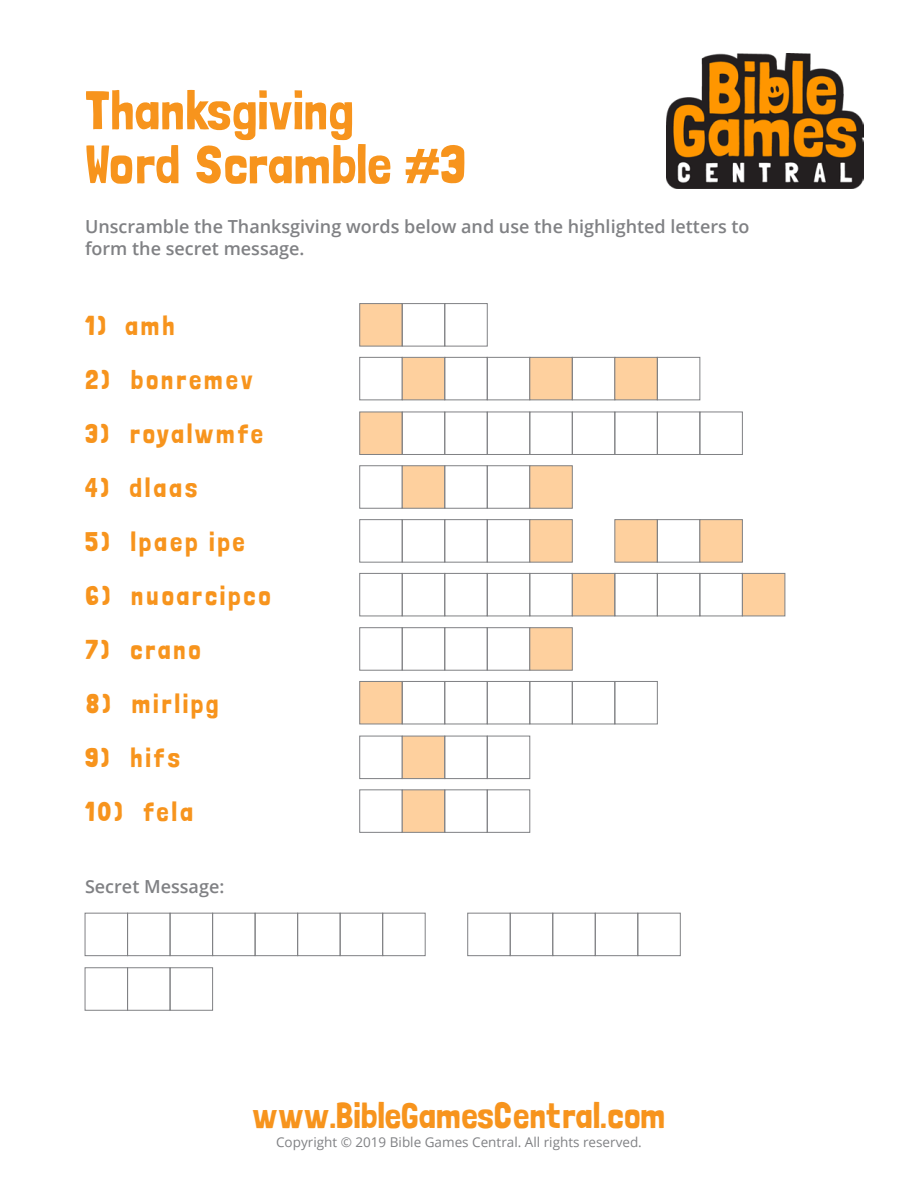
<style>
.page{position:relative;width:918px;height:1188px;background:#fff}
.page>*{position:absolute;margin:0;border:0;box-sizing:border-box;transform-origin:0 0}
.t1{font:54px/54px "Londrina Solid";color:#f7941d}
.t2{font:36px "Londrina Solid";color:#f7941d}
.t3{font:27px "Londrina Solid";letter-spacing:.1em;color:#f7941d}
.t4{font:600 18px/21.6px "Open Sans";color:#808184}
.t5{font:13.5px "Open Sans";color:#808184}
</style>
<div class="page">
<img style="left:667px;top:54px;width:197px;height:135px">
<div style="left:85px;top:913px;width:43px;height:43px;border:1px solid #808184"></div>
<div style="left:85px;top:967px;width:43px;height:44px;border:1px solid #808184"></div>
<div style="left:127px;top:913px;width:43px;height:43px;border:1px solid #808184"></div>
<div style="left:127px;top:967px;width:43px;height:44px;border:1px solid #808184"></div>
<div style="left:170px;top:913px;width:43px;height:43px;border:1px solid #808184"></div>
<div style="left:170px;top:967px;width:43px;height:44px;border:1px solid #808184"></div>
<div style="left:212px;top:913px;width:43px;height:43px;border:1px solid #808184"></div>
<div style="left:255px;top:913px;width:43px;height:43px;border:1px solid #808184"></div>
<div style="left:297px;top:913px;width:44px;height:43px;border:1px solid #808184"></div>
<div style="left:340px;top:913px;width:43px;height:43px;border:1px solid #808184"></div>
<div style="left:382px;top:913px;width:44px;height:43px;border:1px solid #808184"></div>
<div style="left:510px;top:913px;width:43px;height:43px;border:1px solid #808184"></div>
<div style="left:467px;top:913px;width:44px;height:43px;border:1px solid #808184"></div>
<div style="left:552px;top:913px;width:44px;height:43px;border:1px solid #808184"></div>
<div style="left:595px;top:913px;width:43px;height:43px;border:1px solid #808184"></div>
<div style="left:637px;top:913px;width:44px;height:43px;border:1px solid #808184"></div>
<div style="left:359px;top:303px;width:44px;height:43px;background:#fed09e;border:1px solid #808184"></div>
<div style="left:359px;top:357px;width:44px;height:43px;border:1px solid #808184"></div>
<div style="left:359px;top:412px;width:44px;height:43px;background:#fed09e;border:1px solid #808184"></div>
<div style="left:359px;top:465px;width:44px;height:44px;border:1px solid #808184"></div>
<div style="left:359px;top:519px;width:44px;height:44px;border:1px solid #808184"></div>
<div style="left:359px;top:573px;width:44px;height:43px;border:1px solid #808184"></div>
<div style="left:359px;top:627px;width:44px;height:44px;border:1px solid #808184"></div>
<div style="left:359px;top:681px;width:44px;height:43px;background:#fed09e;border:1px solid #808184"></div>
<div style="left:359px;top:736px;width:44px;height:43px;border:1px solid #808184"></div>
<div style="left:359px;top:789px;width:44px;height:44px;border:1px solid #808184"></div>
<div style="left:402px;top:303px;width:43px;height:43px;border:1px solid #808184"></div>
<div style="left:402px;top:357px;width:43px;height:43px;background:#fed09e;border:1px solid #808184"></div>
<div style="left:402px;top:412px;width:43px;height:43px;border:1px solid #808184"></div>
<div style="left:402px;top:465px;width:43px;height:44px;background:#fed09e;border:1px solid #808184"></div>
<div style="left:402px;top:519px;width:43px;height:44px;border:1px solid #808184"></div>
<div style="left:402px;top:573px;width:43px;height:43px;border:1px solid #808184"></div>
<div style="left:402px;top:627px;width:43px;height:44px;border:1px solid #808184"></div>
<div style="left:402px;top:681px;width:43px;height:43px;border:1px solid #808184"></div>
<div style="left:402px;top:736px;width:43px;height:43px;background:#fed09e;border:1px solid #808184"></div>
<div style="left:402px;top:789px;width:43px;height:44px;background:#fed09e;border:1px solid #808184"></div>
<div style="left:444px;top:303px;width:44px;height:43px;border:1px solid #808184"></div>
<div style="left:444px;top:357px;width:44px;height:43px;border:1px solid #808184"></div>
<div style="left:444px;top:412px;width:44px;height:43px;border:1px solid #808184"></div>
<div style="left:444px;top:465px;width:44px;height:44px;border:1px solid #808184"></div>
<div style="left:444px;top:519px;width:44px;height:44px;border:1px solid #808184"></div>
<div style="left:444px;top:573px;width:44px;height:43px;border:1px solid #808184"></div>
<div style="left:444px;top:627px;width:44px;height:44px;border:1px solid #808184"></div>
<div style="left:444px;top:681px;width:44px;height:43px;border:1px solid #808184"></div>
<div style="left:444px;top:736px;width:44px;height:43px;border:1px solid #808184"></div>
<div style="left:444px;top:789px;width:44px;height:44px;border:1px solid #808184"></div>
<div style="left:487px;top:357px;width:43px;height:43px;border:1px solid #808184"></div>
<div style="left:487px;top:412px;width:43px;height:43px;border:1px solid #808184"></div>
<div style="left:487px;top:465px;width:43px;height:44px;border:1px solid #808184"></div>
<div style="left:487px;top:519px;width:43px;height:44px;border:1px solid #808184"></div>
<div style="left:487px;top:573px;width:43px;height:43px;border:1px solid #808184"></div>
<div style="left:487px;top:627px;width:43px;height:44px;border:1px solid #808184"></div>
<div style="left:487px;top:681px;width:43px;height:43px;border:1px solid #808184"></div>
<div style="left:487px;top:736px;width:43px;height:43px;border:1px solid #808184"></div>
<div style="left:487px;top:789px;width:43px;height:44px;border:1px solid #808184"></div>
<div style="left:529px;top:357px;width:44px;height:43px;background:#fed09e;border:1px solid #808184"></div>
<div style="left:529px;top:412px;width:44px;height:43px;border:1px solid #808184"></div>
<div style="left:529px;top:465px;width:44px;height:44px;background:#fed09e;border:1px solid #808184"></div>
<div style="left:529px;top:519px;width:44px;height:44px;background:#fed09e;border:1px solid #808184"></div>
<div style="left:529px;top:573px;width:44px;height:43px;border:1px solid #808184"></div>
<div style="left:529px;top:627px;width:44px;height:44px;background:#fed09e;border:1px solid #808184"></div>
<div style="left:529px;top:681px;width:44px;height:43px;border:1px solid #808184"></div>
<div style="left:572px;top:357px;width:43px;height:43px;border:1px solid #808184"></div>
<div style="left:572px;top:412px;width:43px;height:43px;border:1px solid #808184"></div>
<div style="left:572px;top:573px;width:43px;height:43px;background:#fed09e;border:1px solid #808184"></div>
<div style="left:572px;top:681px;width:43px;height:43px;border:1px solid #808184"></div>
<div style="left:614px;top:357px;width:44px;height:43px;background:#fed09e;border:1px solid #808184"></div>
<div style="left:614px;top:412px;width:44px;height:43px;border:1px solid #808184"></div>
<div style="left:614px;top:519px;width:44px;height:44px;background:#fed09e;border:1px solid #808184"></div>
<div style="left:614px;top:573px;width:44px;height:43px;border:1px solid #808184"></div>
<div style="left:614px;top:681px;width:44px;height:43px;border:1px solid #808184"></div>
<div style="left:657px;top:357px;width:43px;height:43px;border:1px solid #808184"></div>
<div style="left:657px;top:412px;width:43px;height:43px;border:1px solid #808184"></div>
<div style="left:657px;top:519px;width:43px;height:44px;border:1px solid #808184"></div>
<div style="left:657px;top:573px;width:43px;height:43px;border:1px solid #808184"></div>
<div style="left:699px;top:412px;width:44px;height:43px;border:1px solid #808184"></div>
<div style="left:699px;top:519px;width:44px;height:44px;background:#fed09e;border:1px solid #808184"></div>
<div style="left:699px;top:573px;width:44px;height:43px;border:1px solid #808184"></div>
<div style="left:742px;top:573px;width:43px;height:43px;background:#fed09e;border:1px solid #808184"></div>
<h1 class="t1" style="left:85px;top:83px;width:382px">Thanksgiving<br>Word Scramble #3</h1>
<p class="t4" style="left:85px;top:215px;width:666px">Unscramble the Thanksgiving words below and use the highlighted letters to form the secret message.</p>
<h3 class="t3" style="left:85px;top:310px;width:91px">1) amh</h3>
<h3 class="t3" style="left:85px;top:364px;width:169px">2) bonremev</h3>
<h3 class="t3" style="left:85px;top:418px;width:180px">3) royalwmfe</h3>
<h3 class="t3" style="left:85px;top:472px;width:114px">4) dlaas</h3>
<h3 class="t3" style="left:85px;top:526px;width:161px">5) lpaep ipe</h3>
<h3 class="t3" style="left:85px;top:580px;width:187px">6) nuoarcipco</h3>
<h3 class="t3" style="left:85px;top:634px;width:117px">7) crano</h3>
<h3 class="t3" style="left:85px;top:688px;width:135px">8) mirlipg</h3>
<h3 class="t3" style="left:85px;top:742px;width:97px">9) hifs</h3>
<h3 class="t3" style="left:85px;top:796px;width:110px">10) fela</h3>
<p class="t4" style="left:85px;top:875px;width:141px">Secret Message:</p>
<h2 class="t2" style="left:252px;top:1095px;width:415px">www.BibleGamesCentral.com</h2>
<p class="t5" style="left:276px;top:1133px;width:367px">Copyright © 2019 Bible Games Central. All rights reserved.</p>
</div>
